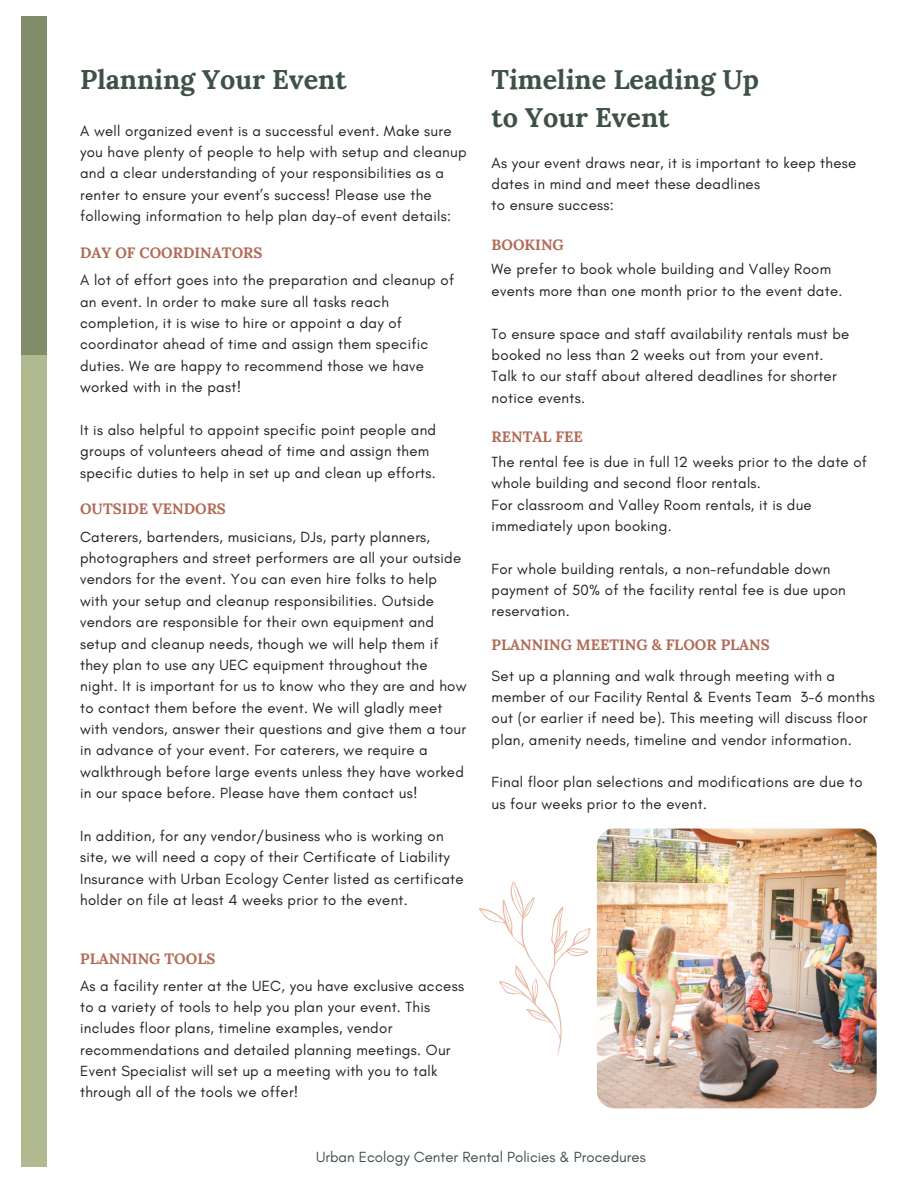
<style>
.page{position:relative;width:918px;height:1188px;background:#fff}
.page>*{position:absolute;margin:0;border:0;box-sizing:border-box;transform-origin:0 0}
.t1{font:700 27px/37.2px "Lora";color:#3e5145}
.t2{font:15px/21.3px "Glacial Indifference";letter-spacing:.02em;color:#241d19}
.t3{font:700 15px "Lora";color:#b16a56}
.t4{font:15px "Glacial Indifference";color:#3e5145}
</style>
<div class="page">
<div style="left:21px;top:16px;width:26px;height:339px;background:#818c6b"></div>
<div style="left:21px;top:355px;width:26px;height:811px;background:#b0b990"></div>
<img style="left:597px;top:829px;width:280px;height:279px;border-radius:17px">
<svg style="left:479px;top:877px;width:118px;height:180px"></svg>
<p class="t1" style="left:80px;top:61px;width:268px">Planning Your Event</p>
<p class="t2" style="left:80px;top:120px;width:388px">A well organized event is a successful event. Make sure you have plenty of people to help with setup and cleanup and a clear understanding of your responsibilities as a renter to ensure your event’s success! Please use the following information to help plan day-of event details:</p>
<p class="t3" style="left:80px;top:243px;width:184px">DAY OF COORDINATORS</p>
<p class="t2" style="left:80px;top:269px;width:376px">A lot of effort goes into the preparation and cleanup of an event. In order to make sure all tasks reach completion, it is wise to hire or appoint a day of coordinator ahead of time and assign them specific duties. We are happy to recommend those we have worked with in the past!</p>
<p class="t2" style="left:80px;top:419px;width:358px">It is also helpful to appoint specific point people and groups of volunteers ahead of time and assign them specific duties to help in set up and clean up efforts.</p>
<p class="t3" style="left:80px;top:499px;width:147px">OUTSIDE VENDORS</p>
<p class="t2" style="left:80px;top:526px;width:388px">Caterers, bartenders, musicians, DJs, party planners, photographers and street performers are all your outside vendors for the event. You can even hire folks to help with your setup and cleanup responsibilities. Outside vendors are responsible for their own equipment and setup and cleanup needs, though we will help them if they plan to use any UEC equipment throughout the night. It is important for us to know who they are and how to contact them before the event. We will gladly meet with vendors, answer their questions and give them a tour in advance of your event. For caterers, we require a walkthrough before large events unless they have worked in our space before. Please have them contact us!</p>
<p class="t2" style="left:80px;top:825px;width:385px">In addition, for any vendor/business who is working on site, we will need a copy of their Certificate of Liability Insurance with Urban Ecology Center listed as certificate holder on file at least 4 weeks prior to the event.</p>
<p class="t3" style="left:80px;top:949px;width:137px">PLANNING TOOLS</p>
<p class="t2" style="left:80px;top:975px;width:385px">As a facility renter at the UEC, you have exclusive access to a variety of tools to help you plan your event. This includes floor plans, timeline examples, vendor recommendations and detailed planning meetings. Our Event Specialist will set up a meeting with you to talk through all of the tools we offer!</p>
<p class="t1" style="left:492px;top:61px;width:269px">Timeline Leading Up to Your Event</p>
<p class="t2" style="left:492px;top:152px;width:366px">As your event draws near, it is important to keep these dates in mind and meet these deadlines</p>
<p class="t2" style="left:492px;top:194px;width:124px">to ensure success:</p>
<p class="t3" style="left:492px;top:235px;width:74px">BOOKING</p>
<p class="t2" style="left:492px;top:259px;width:352px">We prefer to book whole building and Valley Room events more than one month prior to the event date.</p>
<p class="t2" style="left:492px;top:323px;width:359px">To ensure space and staff availability rentals must be booked no less than 2 weeks out from your event.</p>
<p class="t2" style="left:492px;top:365px;width:347px">Talk to our staff about altered deadlines for shorter notice events.</p>
<p class="t3" style="left:492px;top:426px;width:93px">RENTAL FEE</p>
<p class="t2" style="left:492px;top:451px;width:377px">The rental fee is due in full 12 weeks prior to the date of whole building and second floor rentals.</p>
<p class="t2" style="left:492px;top:494px;width:322px">For classroom and Valley Room rentals, it is due immediately upon booking.</p>
<p class="t2" style="left:492px;top:558px;width:356px">For whole building rentals, a non-refundable down payment of 50% of the facility rental fee is due upon reservation.</p>
<p class="t3" style="left:492px;top:635px;width:280px">PLANNING MEETING &amp; FLOOR PLANS</p>
<p class="t2" style="left:492px;top:665px;width:385px">Set up a planning and walk through meeting with a member of our Facility Rental &amp; Events Team 3-6 months out (or earlier if need be). This meeting will discuss floor plan, amenity needs, timeline and vendor information.</p>
<p class="t2" style="left:492px;top:772px;width:373px">Final floor plan selections and modifications are due to us four weeks prior to the event.</p>
<p class="t4" style="left:316px;top:1148px;width:331px">Urban Ecology Center Rental Policies &amp; Procedures</p>
</div>
